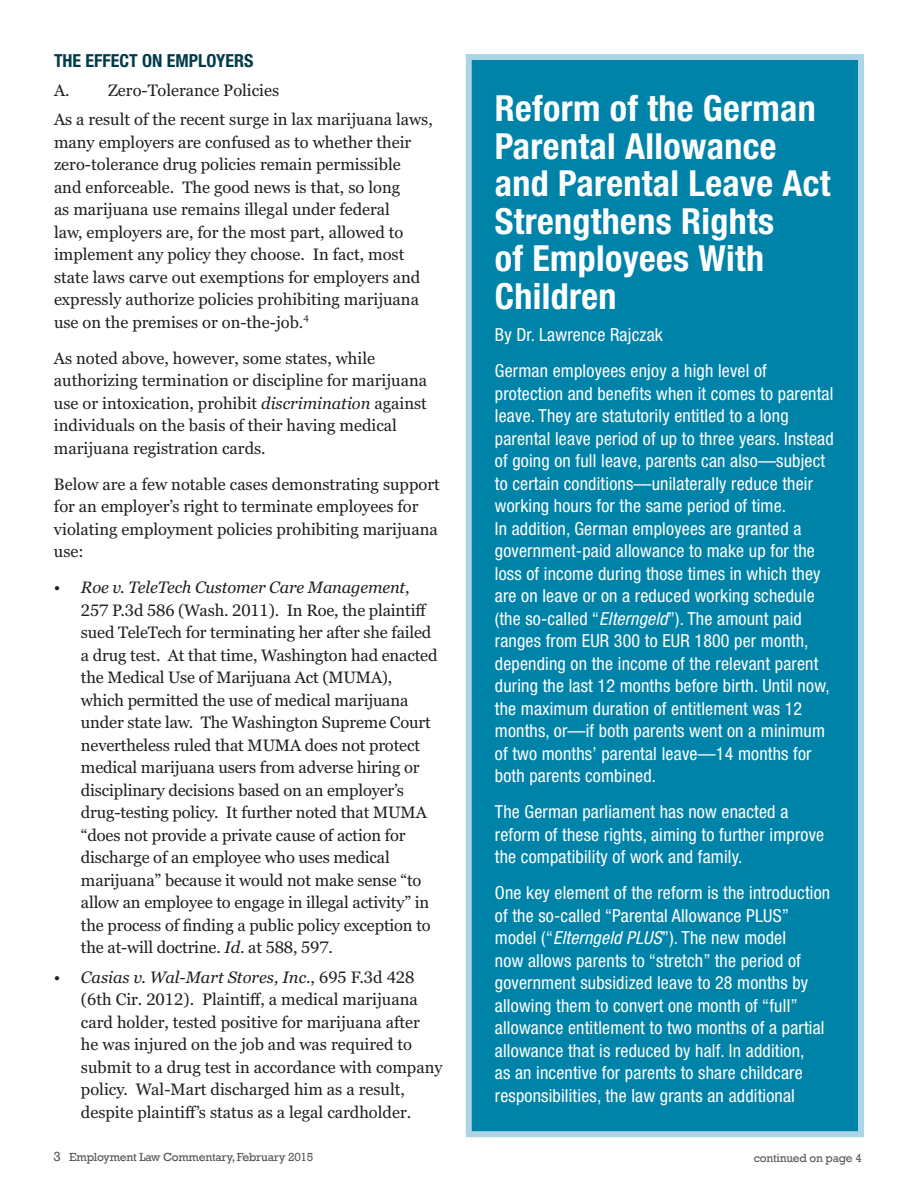
<style>
.page{position:relative;width:918px;height:1188px;background:#fff}
.page>*{position:absolute;margin:0;border:0;box-sizing:border-box;transform-origin:0 0}
.t1{font:700 condensed 36px/37.5px "Helvetica Neue LT Std";letter-spacing:.01em;color:#fff}
.t2{font:condensed 18px/22.5px "Helvetica Neue LT Std";letter-spacing:.01em;color:#fff}
.t3{font:700 condensed 18px "Helvetica Neue LT Std";color:#013b4a}
.t4{font:16.5px/22.5px "Georgia Pro";color:#231f20}
.t5{font:12px "Rockwell";letter-spacing:-.02em;color:#57585a}
.t6{font:12px "Rockwell";letter-spacing:-.02em;color:#5f5f62}
.s1{font-style:italic}
.s2{font-size:13.5px}
</style>
<div class="page">
<div style="left:466px;top:54px;width:398px;height:1083px;background:#0083a9;border:6px solid #add5e5"></div>
<p class="t3" style="left:54px;top:50px;width:201px">THE EFFECT ON EMPLOYERS</p>
<p class="t4" style="left:54px;top:76px;width:380px;line-height:29.2px">A. Zero-Tolerance Policies<br>As a result of the recent surge in lax marijuana laws,</p>
<p class="t4" style="left:54px;top:132px;width:368px">many employers are confused as to whether their zero-tolerance drug policies remain permissible and enforceable. The good news is that, so long<br>as marijuana use remains illegal under federal law, employers are, for the most part, allowed to implement any policy they choose. In fact, most state laws carve out exemptions for employers and expressly authorize policies prohibiting marijuana use on the premises or on-the-job.<sup>4</sup></p>
<p class="t4" style="left:54px;top:348px;width:375px">As noted above, however, some states, while authorizing termination or discipline for marijuana use or intoxication, prohibit <span class="s1">discrimination</span> against individuals on the basis of their having medical marijuana registration cards.</p>
<p class="t4" style="left:54px;top:474px;width:387px">Below are a few notable cases demonstrating support for an employer’s right to terminate employees for violating employment policies prohibiting marijuana use:</p>
<p class="t4" style="left:81px;top:577px;width:358px;text-indent:-27px"><span class="s1">• Roe v. TeleTech Customer Care Management</span>, 257 P.3d 586 (Wash. 2011). In Roe, the plaintiff sued TeleTech for terminating her after she failed a drug test. At that time, Washington had enacted the Medical Use of Marijuana Act (MUMA), which permitted the use of medical marijuana under state law. The Washington Supreme Court nevertheless ruled that MUMA does not protect medical marijuana users from adverse hiring or disciplinary decisions based on an employer’s drug-testing policy. It further noted that MUMA “does not provide a private cause of action for discharge of an employee who uses medical marijuana” because it would not make sense “to allow an employee to engage in illegal activity” in the process of finding a public policy exception to the at-will doctrine. <span class="s1">Id</span>. at 588, 597.</p>
<p class="t4" style="left:81px;top:966px;width:363px;text-indent:-27px"><span class="s1">• Casias v. Wal-Mart Stores, Inc</span>., 695 F.3d 428 (6th Cir. 2012). Plaintiff, a medical marijuana card holder, tested positive for marijuana after<br>he was injured on the job and was required to submit to a drug test in accordance with company policy. Wal-Mart discharged him as a result, despite plaintiff’s status as a legal cardholder.</p>
<p class="t5" style="left:53px;top:1150px;width:261px"><span class="s2">3</span> Employment Law Commentary, February 2015</p>
<h1 class="t1" style="left:495px;top:89px;width:337px">Reform of the German<br>Parental Allowance and Parental Leave Act<br>Strengthens Rights<br>of Employees With<br>Children</h1>
<p class="t2" style="left:495px;top:317px;width:274px;line-height:36px">By Dr. Lawrence Rajczak<br>German employees enjoy a high level of</p>
<p class="t2" style="left:495px;top:382px;width:340px">protection and benefits when it comes to parental leave. They are statutorily entitled to a long parental leave period of up to three years. Instead of going on full leave, parents can also—subject to certain conditions—unilaterally reduce their working hours for the same period of time.<br>In addition, German employees are granted a government-paid allowance to make up for the loss of income during those times in which they are on leave or on a reduced working schedule (the so-called “<span class="s1">Elterngeld</span>”). The amount paid ranges from EUR 300 to EUR 1800 per month, depending on the income of the relevant parent during the last 12 months before birth. Until now, the maximum duration of entitlement was 12 months, or—if both parents went on a minimum of two months’ parental leave—14 months for both parents combined.</p>
<p class="t2" style="left:495px;top:800px;width:331px">The German parliament has now enacted a reform of these rights, aiming to further improve the compatibility of work and family.</p>
<p class="t2" style="left:495px;top:881px;width:337px">One key element of the reform is the introduction of the so-called “Parental Allowance PLUS” model (“<span class="s1">Elterngeld PLUS</span>”). The new model<br>now allows parents to “stretch” the period of government subsidized leave to 28 months by allowing them to convert one month of “full” allowance entitlement to two months of a partial allowance that is reduced by half. In addition,<br>as an incentive for parents to share childcare responsibilities, the law grants an additional</p>
<p class="t6" style="left:754px;top:1151px;width:109px">continued on page 4</p>
</div>
